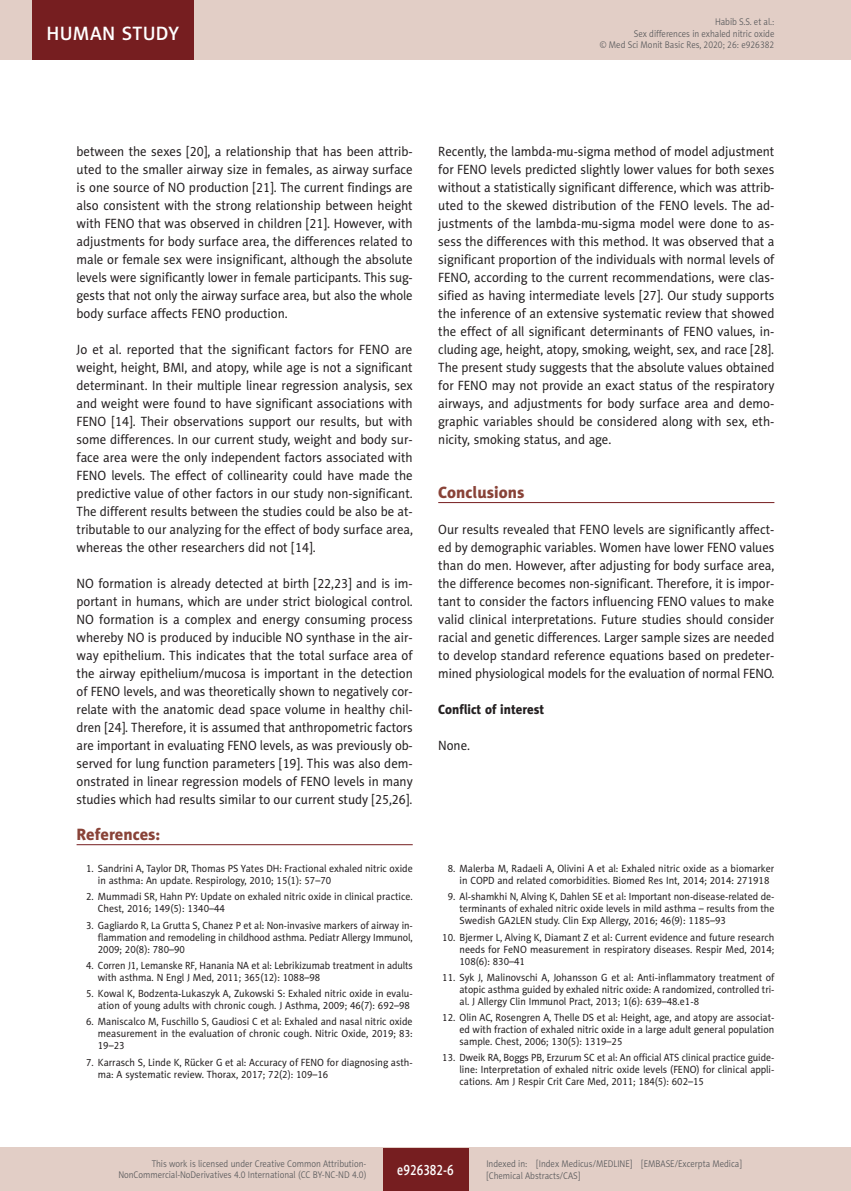
<style>
.page{position:relative;width:851px;height:1191px;background:#fff}
.page>*{position:absolute;margin:0;border:0;box-sizing:border-box;transform-origin:0 0}
.t1{font:19.5px "Naomi Sans EFN Medium";letter-spacing:.015em;color:#fff}
.MSM_Headline_1{font:16.5px "Naomi Sans EFN Heavy";color:#894338}
.MSM_Referencje_Tytul{font:16.5px "Naomi Sans EFN Heavy";color:#894338}
.t2{font:15px "Naomi Sans EFN Medium";color:#fff;scale:.8 1}
.MSM_Body{font:13.5px/18px "Naomi Sans EFN";color:#231f20;text-align:justify;scale:.95 1}
.MSM_Body-2{font:13.5px/18px "Naomi Sans EFN";color:#231f20;text-align:justify;scale:.96 1}
.MSM_Headline_2{font:13.5px "Naomi Sans EFN Heavy";color:#231f20;scale:.95 1}
.MSM_Referencje_punkt{font:10.5px/12px "Naomi Sans EFN";color:#231f20;text-align:justify;scale:.95 1}
.MSM_Referencje_punkt-2{font:10.5px/12px "Naomi Sans EFN";color:#231f20;text-align:justify;scale:.94 1}
.t3{font:9.75px/11.2px "Naomi Sans EFN Light";color:#57585a;text-align:right;scale:.9 1}
</style>
<div class="page">
<hr style="left:438px;top:502px;width:336px;height:1px;background:#761e20">
<hr style="left:77px;top:844px;width:335px;height:1px;background:#761e20">
<div style="left:0;top:1148px;width:850px;height:43px;background:#e2cec6"></div>
<div style="left:383px;top:1147px;width:85px;height:43px;background:#761e20"></div>
<div style="left:0;top:0;width:850px;height:60px;background:#e2cec6"></div>
<hr style="left:850px;top:0;width:1px;height:60px;background:#e2cec6">
<div style="left:32px;top:0;width:161px;height:60px;background:#761e20"></div>
<h1 class="t1" style="left:46px;top:22px;width:134px">HUMAN STUDY</h1>
<p class="t3" style="left:599px;top:16px;width:195px">Habib S.S. et al.:<br>Sex differences in exhaled nitric oxide<br>© Med Sci Monit Basic Res, 2020; 26: e926382</p>
<p class="MSM_Body" style="left:77px;top:142px;width:355px">between the sexes [20], a relationship that has been attrib&shy;uted to the smaller airway size in females, as airway surface is one source of NO production [21]. The current findings are also consistent with the strong relationship between height with FENO that was observed in children [21]. However, with adjustments for body surface area, the differences related to male or female sex were insignificant, although the absolute levels were significantly lower in female participants. This sug&shy;gests that not only the airway surface area, but also the whole body surface affects FENO production.</p>
<p class="MSM_Body-2" style="left:77px;top:340px;width:352px">Jo et al. reported that the significant factors for FENO are weight, height, BMI, and atopy, while age is not a significant determinant. In their multiple linear regression analysis, sex and weight were found to have significant associations with FENO [14]. Their observations support our results, but with some differences. In our current study, weight and body sur&shy;face area were the only independent factors associated with FENO levels. The effect of collinearity could have made the predictive value of other factors in our study non-significant.<br>The different results between the studies could be also be at&shy;tributable to our analyzing for the effect of body surface area, whereas the other researchers did not [14].</p>
<p class="MSM_Body" style="left:77px;top:574px;width:355px">NO formation is already detected at birth [22,23] and is im&shy;portant in humans, which are under strict biological control.<br>NO formation is a complex and energy consuming process whereby NO is produced by inducible NO synthase in the air&shy;way epithelium. This indicates that the total surface area of the airway epithelium/mucosa is important in the detection of FENO levels, and was theoretically shown to negatively cor&shy;relate with the anatomic dead space volume in healthy chil&shy;dren [24]. Therefore, it is assumed that anthropometric factors are important in evaluating FENO levels, as was previously ob&shy;served for lung function parameters [19]. This was also dem&shy;onstrated in linear regression models of FENO levels in many studies which had results similar to our current study [25,26].</p>
<p class="MSM_Referencje_Tytul" style="left:77px;top:824px;width:85px">References:</p>
<p class="MSM_Referencje_punkt" style="left:98px;top:862px;width:333px;text-indent:-12px">1. Sandrini A, Taylor DR, Thomas PS Yates DH: Fractional exhaled nitric oxide in asthma: An update. Respirology, 2010; 15(1): 57–70</p>
<p class="MSM_Referencje_punkt" style="left:98px;top:891px;width:333px;text-indent:-12px">2. Mummadi SR, Hahn PY: Update on exhaled nitric oxide in clinical practice.<br>Chest, 2016; 149(5): 1340–44</p>
<p class="MSM_Referencje_punkt-2" style="left:98px;top:919px;width:336px;text-indent:-12px">3. Gagliardo R, La Grutta S, Chanez P et al: Non-invasive markers of airway in&shy;flammation and remodeling in childhood asthma. Pediatr Allergy Immunol, 2009; 20(8): 780–90</p>
<p class="MSM_Referencje_punkt-2" style="left:98px;top:959px;width:336px;text-indent:-12px">4. Corren J1, Lemanske RF, Hanania NA et al: Lebrikizumab treatment in adults with asthma. N Engl J Med, 2011; 365(12): 1088–98</p>
<p class="MSM_Referencje_punkt" style="left:86px;top:987px;width:345px;text-align:right">5. Kowal K, Bodzenta-Lukaszyk A, Zukowski S: Exhaled nitric oxide in evalu&shy;ation of young adults with chronic cough. J Asthma, 2009; 46(7): 692–98</p>
<p class="MSM_Referencje_punkt" style="left:98px;top:1016px;width:333px;text-indent:-12px">6. Maniscalco M, Fuschillo S, Gaudiosi C et al: Exhaled and nasal nitric oxide measurement in the evaluation of chronic cough. Nitric Oxide, 2019; 83:<br>19–23</p>
<p class="MSM_Referencje_punkt" style="left:98px;top:1056px;width:333px;text-indent:-12px">7. Karrasch S, Linde K, Rücker G et al: Accuracy of FENO for diagnosing asth&shy;ma: A systematic review. Thorax, 2017; 72(2): 109–16</p>
<p class="MSM_Body" style="left:438px;top:142px;width:355px">Recently, the lambda-mu-sigma method of model adjustment for FENO levels predicted slightly lower values for both sexes without a statistically significant difference, which was attrib&shy;uted to the skewed distribution of the FENO levels. The ad&shy;justments of the lambda-mu-sigma model were done to as&shy;sess the differences with this method. It was observed that a significant proportion of the individuals with normal levels of FENO, according to the current recommendations, were clas&shy;sified as having intermediate levels [27]. Our study supports the inference of an extensive systematic review that showed the effect of all significant determinants of FENO values, in&shy;cluding age, height, atopy, smoking, weight, sex, and race [28].<br>The present study suggests that the absolute values obtained for FENO may not provide an exact status of the respiratory airways, and adjustments for body surface area and demo&shy;graphic variables should be considered along with sex, eth&shy;nicity, smoking status, and age.</p>
<p class="MSM_Headline_1" style="left:438px;top:482px;width:88px">Conclusions</p>
<p class="MSM_Body" style="left:438px;top:520px;width:355px">Our results revealed that FENO levels are significantly affect&shy;ed by demographic variables. Women have lower FENO values than do men. However, after adjusting for body surface area, the difference becomes non-significant. Therefore, it is impor&shy;tant to consider the factors influencing FENO values to make valid clinical interpretations. Future studies should consider racial and genetic differences. Larger sample sizes are needed to develop standard reference equations based on predeter&shy;mined physiological models for the evaluation of normal FENO.</p>
<p class="MSM_Headline_2" style="left:438px;top:701px;width:113px">Conflict of interest</p>
<p class="MSM_Body" style="left:438px;top:736px;width:35px">None.</p>
<p class="MSM_Referencje_punkt" style="left:459px;top:862px;width:333px;text-indent:-12px">8. Malerba M, Radaeli A, Olivini A et al: Exhaled nitric oxide as a biomarker in COPD and related comorbidities. Biomed Res Int, 2014; 2014: 271918</p>
<p class="MSM_Referencje_punkt" style="left:459px;top:891px;width:333px;text-indent:-12px">9. Al-shamkhi N, Alving K, Dahlen SE et al: Important non-disease-related de&shy;terminants of exhaled nitric oxide levels in mild asthma – results from the Swedish GA2LEN study. Clin Exp Allergy, 2016; 46(9): 1185–93</p>
<p class="MSM_Referencje_punkt" style="left:459px;top:931px;width:333px;text-indent:-17px">10. Bjermer L, Alving K, Diamant Z et al: Current evidence and future research needs for FeNO measurement in respiratory diseases. Respir Med, 2014; 108(6): 830–41</p>
<p class="MSM_Referencje_punkt" style="left:459px;top:971px;width:333px;text-indent:-17px">11. Syk J, Malinovschi A, Johansson G et al: Anti-inflammatory treatment of atopic asthma guided by exhaled nitric oxide: A randomized, controlled tri&shy;al. J Allergy Clin Immunol Pract, 2013; 1(6): 639–48.e1-8</p>
<p class="MSM_Referencje_punkt" style="left:459px;top:1011px;width:333px;text-indent:-17px">12. Olin AC, Rosengren A, Thelle DS et al: Height, age, and atopy are associat&shy;ed with fraction of exhaled nitric oxide in a large adult general population sample. Chest, 2006; 130(5): 1319–25</p>
<p class="MSM_Referencje_punkt-2" style="left:459px;top:1052px;width:336px;text-indent:-17px">13. Dweik RA, Boggs PB, Erzurum SC et al: An official ATS clinical practice guide&shy;line: Interpretation of exhaled nitric oxide levels (FENO) for clinical appli&shy;cations. Am J Respir Crit Care Med, 2011; 184(5): 602–15</p>
<p class="t3" style="left:118px;top:1158px;width:277px">This work is licensed under Creative Common Attribution-<br>NonCommercial-NoDerivatives 4.0 International (CC BY-NC-ND 4.0)</p>
<p class="t2" style="left:397px;top:1160px;width:72px">e926382-6</p>
<p class="t3" style="left:486px;top:1158px;width:285px;text-align:left">Indexed in: [Index Medicus/MEDLINE] [EMBASE/Excerpta Medica] [Chemical Abstracts/CAS]</p>
</div>
